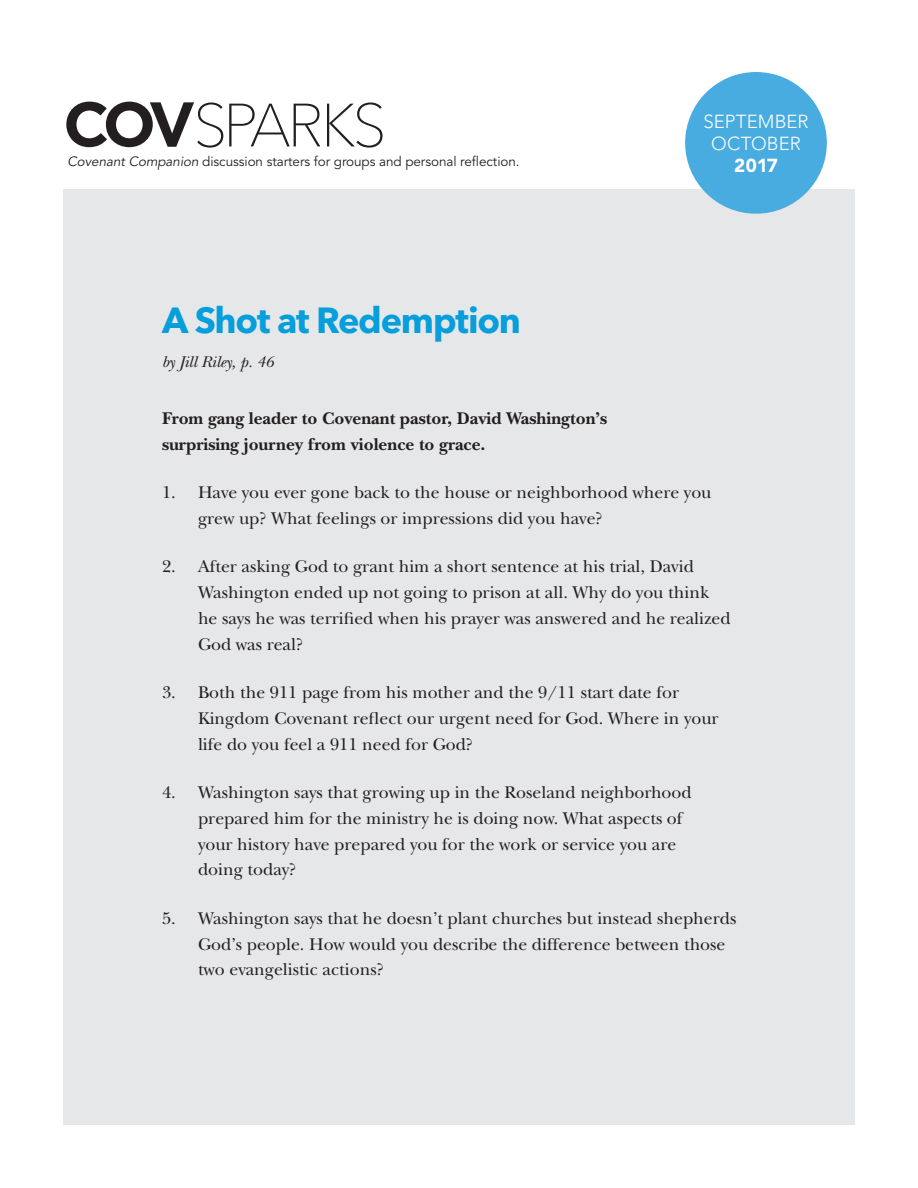
<style>
.page{position:relative;width:918px;height:1188px;background:#fff}
.page>*{position:absolute;margin:0;border:0;box-sizing:border-box;transform-origin:0 0}
.t1{font:100 60.45px "Avenir Next LT Pro";letter-spacing:-.065em;color:#231f20}
.Headline{font:700 36px "Avenir Next LT Pro";letter-spacing:-.035em;color:#069edb}
.t2{font:300 18.75px/21.6px "Avenir LT Std";color:#fff;text-align:center}
.t3{font:900 18.75px "Avenir LT Std";color:#fff}
.t4{font:17.7px/25.8px "New Baskerville Std";color:#231f20}
.t5{font:700 17.7px/25.8px "New Baskerville Std";color:#231f20}
.Author{font:italic 16.2px "New Baskerville Std";color:#231f20}
.t6{font:13.5px "Avenir LT Std";letter-spacing:-.005em;color:#231f20}
.s1{font-family:"Gotham";font-weight:700;font-size:63px}
.s2{font-style:italic}
</style>
<div class="page">
<div style="left:63px;top:189px;width:792px;height:936px;background:#e6e7e9"></div>
<div style="left:685px;top:72px;width:142px;height:142px;background:#48ace0;border-radius:50%"></div>
<h1 class="t1" style="left:63px;top:89px;width:325px"><span class="s1">COV</span>SPARKS</h1>
<p class="t6" style="left:68px;top:154px;width:454px"><span class="s2">Covenant Companion</span> discussion starters for groups and personal reflection.</p>
<p class="Headline" style="left:162px;top:299px;width:360px">A Shot at Redemption</p>
<p class="Author" style="left:162px;top:352px;width:113px">by Jill Riley, p. 46</p>
<p class="t2" style="left:703px;top:111px;width:107px">SEPTEMBER<br>OCTOBER</p>
<p class="t3" style="left:734px;top:154px;width:45px">2017</p>
<p class="t5" style="left:162px;top:406px;width:447px">From gang leader to Covenant pastor, David Washington’s surprising journey from violence to grace.</p>
<p class="t4" style="left:198px;top:480px;width:515px;text-indent:-36px">1. Have you ever gone back to the house or neighborhood where you grew up? What feelings or impressions did you have?</p>
<p class="t4" style="left:198px;top:554px;width:534px;text-indent:-36px">2. After asking God to grant him a short sentence at his trial, David Washington ended up not going to prison at all. Why do you think he says he was terrified when his prayer was answered and he realized God was real?</p>
<p class="t4" style="left:198px;top:680px;width:522px;text-indent:-36px">3. Both the 911 page from his mother and the 9/11 start date for<br>Kingdom Covenant reflect our urgent need for God. Where in your life do you feel a 911 need for God?</p>
<p class="t4" style="left:198px;top:780px;width:495px;text-indent:-36px">4. Washington says that growing up in the Roseland neighborhood prepared him for the ministry he is doing now. What aspects of your history have prepared you for the work or service you are doing today?</p>
<p class="t4" style="left:198px;top:905px;width:540px;text-indent:-36px">5. Washington says that he doesn’t plant churches but instead shepherds<br>God’s people. How would you describe the difference between those two evangelistic actions?</p>
</div>
